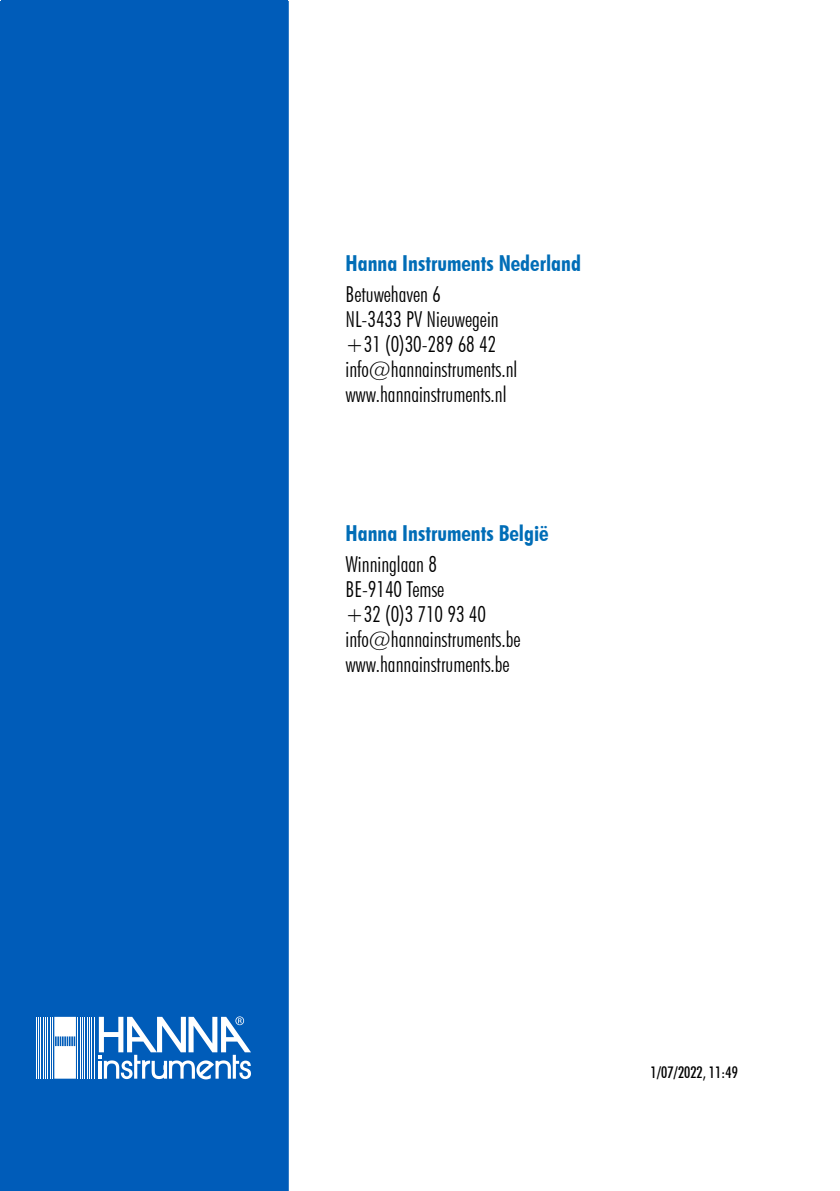
<style>
.page{position:relative;width:840px;height:1191px;background:#fff}
.page>*{position:absolute;margin:0;border:0;box-sizing:border-box;transform-origin:0 0}
.t1{font:300 condensed 22px/25px "Futura BT";color:#000}
.t2{font:700 condensed 22px "Futura BT";color:#006db7}
.t3{font:500 condensed 16px "Futura BT";color:#000}
</style>
<div class="page">
<div style="left:1px;top:1px;width:286px;height:1189px;background:#005cb9"></div>
<div style="left:0;top:0;width:288px;height:1191px;border:2px solid #005cb9"></div>
<hr style="left:94px;top:1016px;width:1px;height:62px;background:#fff">
<hr style="left:91px;top:1016px;width:1px;height:62px;background:#fff">
<hr style="left:89px;top:1016px;width:1px;height:62px;background:#fff">
<hr style="left:87px;top:1016px;width:1px;height:62px;background:#fff">
<hr style="left:84px;top:1016px;width:1px;height:62px;background:#fff">
<hr style="left:82px;top:1016px;width:1px;height:62px;background:#fff">
<hr style="left:80px;top:1016px;width:1px;height:62px;background:#fff">
<hr style="left:77px;top:1016px;width:1px;height:62px;background:#fff">
<hr style="left:52px;top:1016px;width:1px;height:62px;background:#fff">
<hr style="left:50px;top:1016px;width:1px;height:62px;background:#fff">
<hr style="left:47px;top:1016px;width:1px;height:62px;background:#fff">
<hr style="left:45px;top:1016px;width:1px;height:62px;background:#fff">
<hr style="left:43px;top:1016px;width:1px;height:62px;background:#fff">
<hr style="left:40px;top:1016px;width:1px;height:62px;background:#fff">
<hr style="left:38px;top:1016px;width:1px;height:62px;background:#fff">
<hr style="left:36px;top:1016px;width:1px;height:62px;background:#fff">
<svg style="left:54px;top:1016px;width:22px;height:62px"></svg>
<svg style="left:99px;top:1016px;width:152px;height:63px"></svg>
<p class="t2" style="left:345px;top:250px;width:237px">Hanna Instruments Nederland</p>
<p class="t1" style="left:345px;top:282px;width:173px">Betuwehaven 6<br>NL-3433 PV Nieuwegein +31 (0)30-289 68 42 info@hannainstruments.nl www.hannainstruments.nl</p>
<p class="t2" style="left:345px;top:520px;width:204px">Hanna Instruments België</p>
<p class="t1" style="left:345px;top:551px;width:176px">Winninglaan 8<br>BE-9140 Temse<br>+32 (0)3 710 93 40 info@hannainstruments.be www.hannainstruments.be</p>
<p class="t3" style="left:650px;top:1062px;width:89px">1/07/2022, 11:49</p>
</div>
